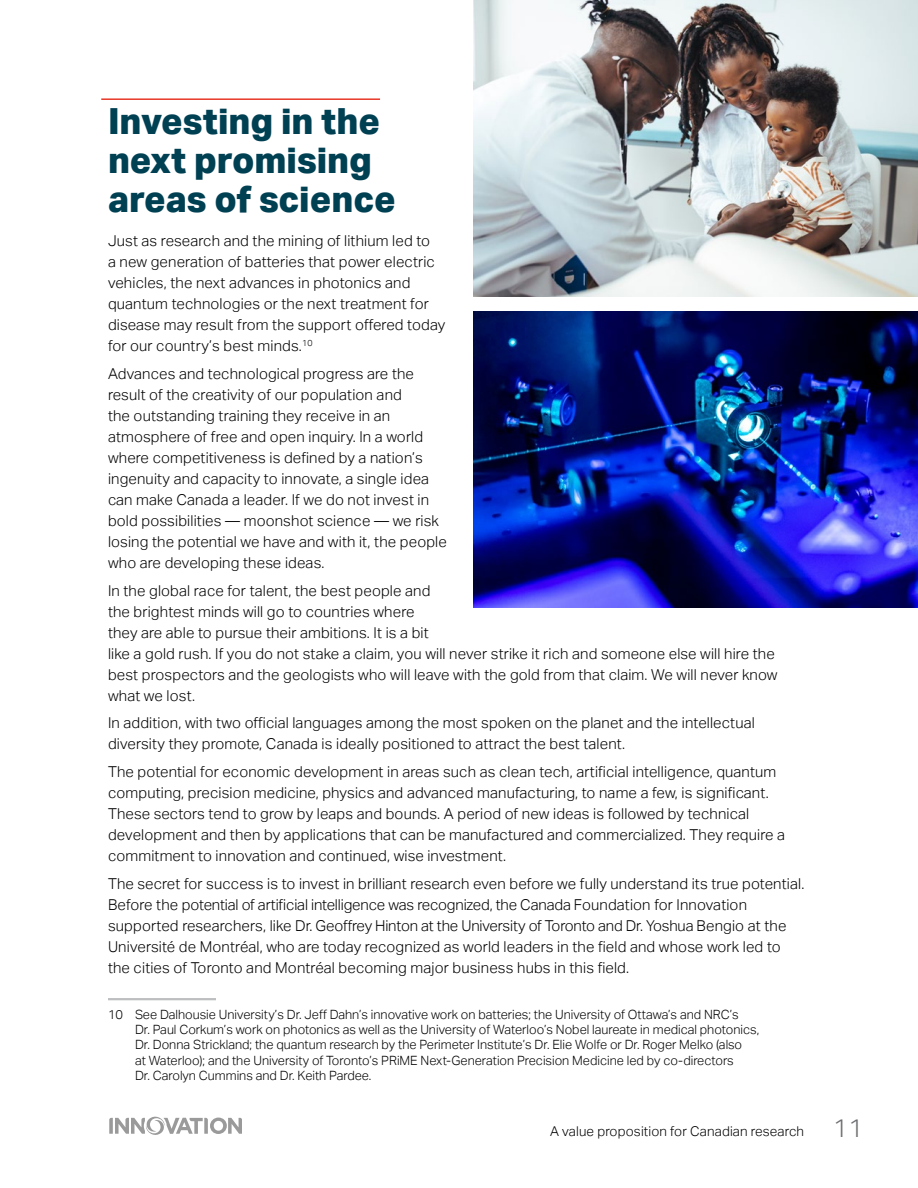
<style>
.page{position:relative;width:918px;height:1188px;background:#fff}
.page>*{position:absolute;margin:0;border:0;box-sizing:border-box;transform-origin:0 0}
.t1{font:800 36px/39px "Aktiv Grotesk";color:#004053}
.Body{font:300 15px/21px "Aktiv Grotesk";letter-spacing:.01em;color:#000}
.t2{font:300 13.5px "Aktiv Grotesk";letter-spacing:.01em;color:#000}
.Footnote{font:300 12.75px/15.3px "Aktiv Grotesk";color:#000}
.s1{font-size:25.5px;color:#6d6e71}
</style>
<div class="page">
<svg style="left:109px;top:1117px;width:132px;height:18px"></svg>
<hr style="left:101px;top:98px;width:279px;height:2px;background:#e83728">
<hr style="left:108px;top:998px;width:108px;height:2px;background:#bcbec0">
<img style="left:474px;top:311px;width:444px;height:297px">
<img style="left:474px;top:0;width:444px;height:296px">
<h2 class="t1" style="left:108px;top:102px;width:289px">Investing in the next promising areas of science</h2>
<p class="Body" style="left:108px;top:231px;width:339px">Just as research and the mining of lithium led to<br>a new generation of batteries that power electric vehicles, the next advances in photonics and quantum technologies or the next treatment for disease may result from the support offered today for our country’s best minds.<sup>10</sup></p>
<p class="Body" style="left:108px;top:363px;width:340px">Advances and technological progress are the result of the creativity of our population and<br>the outstanding training they receive in an atmosphere of free and open inquiry. In a world where competitiveness is defined by a nation’s ingenuity and capacity to innovate, a single idea can make Canada a leader. If we do not invest in bold possibilities — moonshot science — we risk losing the potential we have and with it, the people who are developing these ideas.</p>
<p class="Body" style="left:108px;top:580px;width:671px">In the global race for talent, the best people and<br>the brightest minds will go to countries where<br>they are able to pursue their ambitions. It is a bit<br>like a gold rush. If you do not stake a claim, you will never strike it rich and someone else will hire the best prospectors and the geologists who will leave with the gold from that claim. We will never know what we lost.</p>
<p class="Body" style="left:108px;top:713px;width:648px">In addition, with two official languages among the most spoken on the planet and the intellectual diversity they promote, Canada is ideally positioned to attract the best talent.</p>
<p class="Body" style="left:108px;top:762px;width:679px">The potential for economic development in areas such as clean tech, artificial intelligence, quantum computing, precision medicine, physics and advanced manufacturing, to name a few, is significant.<br>These sectors tend to grow by leaps and bounds. A period of new ideas is followed by technical development and then by applications that can be manufactured and commercialized. They require a commitment to innovation and continued, wise investment.</p>
<p class="Body" style="left:108px;top:873px;width:698px">The secret for success is to invest in brilliant research even before we fully understand its true potential.<br>Before the potential of artificial intelligence was recognized, the Canada Foundation for Innovation supported researchers, like Dr. Geoffrey Hinton at the University of Toronto and Dr. Yoshua Bengio at the Université de Montréal, who are today recognized as world leaders in the field and whose work led to the cities of Toronto and Montréal becoming major business hubs in this field.</p>
<p class="Footnote" style="left:135px;top:1007px;width:626px;text-indent:-27px">10 See Dalhousie University’s Dr. Jeff Dahn’s innovative work on batteries; the University of Ottawa’s and NRC’s<br>Dr. Paul Corkum’s work on photonics as well as the University of Waterloo’s Nobel laureate in medical photonics, Dr. Donna Strickland; the quantum research by the Perimeter Institute’s Dr. Elie Wolfe or Dr. Roger Melko (also<br>at Waterloo); and the University of Toronto’s PRiME Next-Generation Precision Medicine led by co-directors<br>Dr. Carolyn Cummins and Dr. Keith Pardee.</p>
<p class="t2" style="left:550px;top:1124px;width:315px">A value proposition for Canadian research <span class="s1">11</span></p>
</div>
